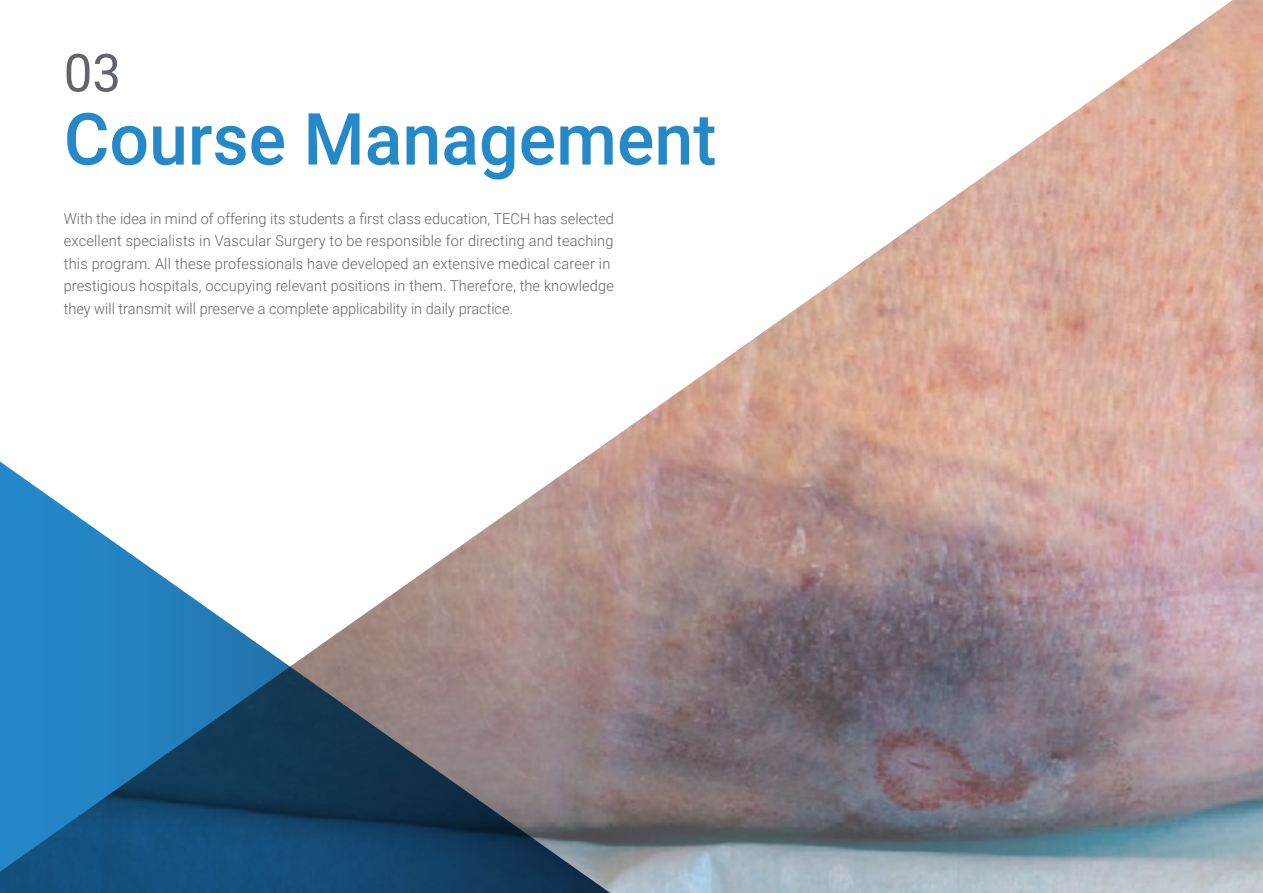
<style>
.page{position:relative;width:1263px;height:893px;background:#fff}
.page>*{position:absolute;margin:0;border:0;box-sizing:border-box;transform-origin:0 0}
.t1{font:500 72px "Roboto";color:#2488c9}
.t2{font:52.5px "Roboto";color:#61646a}
.t3{font:300 15px/22.5px "Roboto";letter-spacing:.01em;color:#61646a}
</style>
<div class="page">
<img style="left:602px;top:0;width:661px;height:893px">
<svg style="left:0;top:446px;width:640px;height:447px"></svg>
<h2 class="t2" style="left:64px;top:36px;width:59px">03</h2>
<h1 class="t1" style="left:64px;top:89px;width:654px">Course Management</h1>
<p class="t3" style="left:64px;top:207px;width:552px">With the idea in mind of offering its students a first class education, TECH has selected excellent specialists in Vascular Surgery to be responsible for directing and teaching this program. All these professionals have developed an extensive medical career in prestigious hospitals, occupying relevant positions in them. Therefore, the knowledge they will transmit will preserve a complete applicability in daily practice.</p>
</div>
